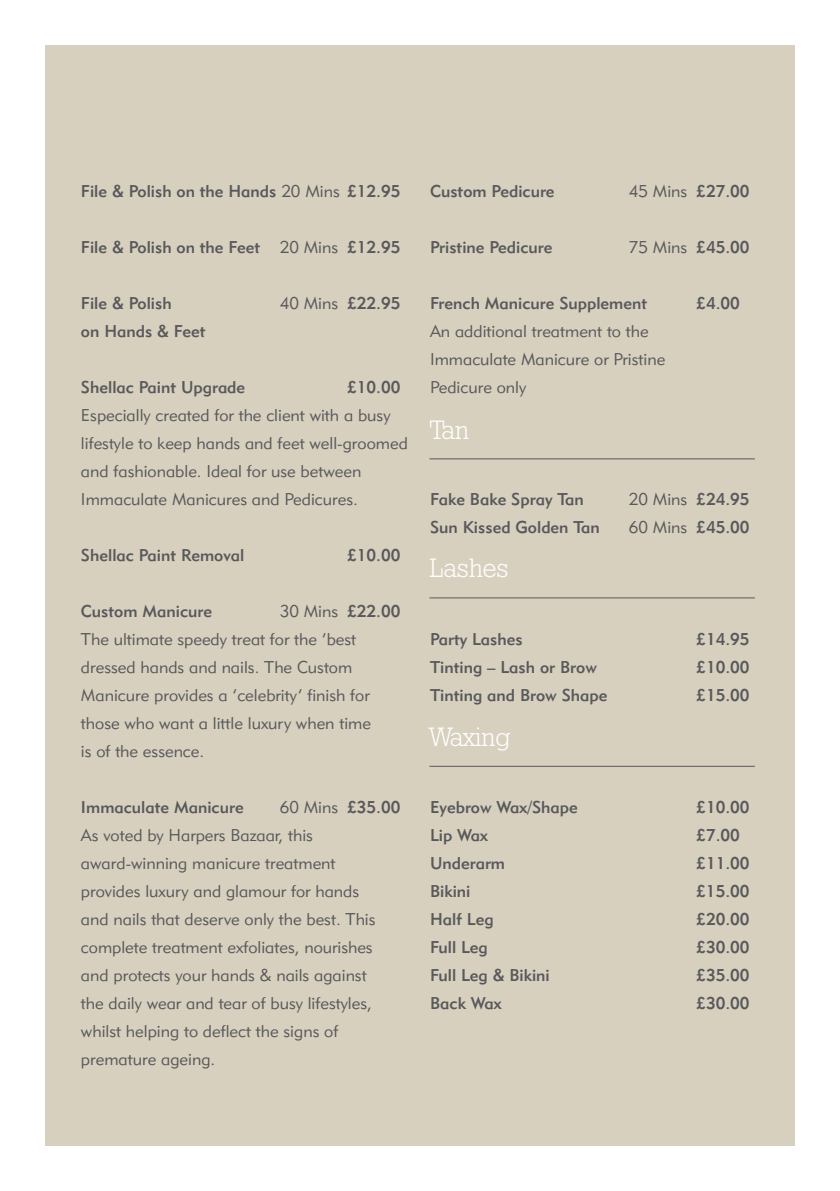
<style>
.page{position:relative;width:840px;height:1191px;background:#fff}
.page>*{position:absolute;margin:0;border:0;box-sizing:border-box;transform-origin:0 0}
.t1{font:26.6px "Geometric Slab 712 BT Light A";color:#fff}
.t2{font:16.8px/28px "Geometric 415 BT Lite A";color:#58595b}
.t3{font:16.8px "Geometric 415 BT Medium A";color:#58595b}
.s1{font-family:"Geometric 415 BT Lite A"}
.s2{font-family:"Geometric 415 BT Medium A"}
</style>
<div class="page">
<div style="left:45px;top:45px;width:749px;height:1100px;background:#d8d0bf"></div>
<hr style="left:429px;top:458px;width:325px;height:1px;background:#58595b">
<hr style="left:429px;top:597px;width:325px;height:1px;background:#58595b">
<hr style="left:429px;top:766px;width:325px;height:1px;background:#58595b">
<p class="t3" style="left:81px;top:180px;width:321px">File &amp; Polish on the Hands <span class="s1">20 Mins</span> £12.95</p>
<p class="t3" style="left:81px;top:236px;width:321px">File &amp; Polish on the Feet <span class="s1">20 Mins</span> £12.95</p>
<p class="t3" style="left:81px;top:292px;width:92px">File &amp; Polish</p>
<p class="t2" style="left:279px;top:288px;width:122px">40 Mins <span class="s2">£22.95</span></p>
<p class="t3" style="left:81px;top:320px;width:126px">on Hands &amp; Feet</p>
<p class="t3" style="left:81px;top:376px;width:166px">Shellac Paint Upgrade</p>
<p class="t3" style="left:347px;top:376px;width:55px">£10.00</p>
<p class="t2" style="left:81px;top:400px;width:328px">Especially created for the client with a busy lifestyle to keep hands and feet well-groomed and fashionable. Ideal for use between Immaculate Manicures and Pedicures.</p>
<p class="t3" style="left:81px;top:544px;width:165px">Shellac Paint Removal</p>
<p class="t3" style="left:347px;top:544px;width:55px">£10.00</p>
<p class="t2" style="left:81px;top:596px;width:321px;text-indent:199px">30 Mins <span class="s2">£22.00<br></span>The ultimate speedy treat for the ‘best dressed hands and nails. The Custom<br>Manicure provides a ‘celebrity’ finish for those who want a little luxury when time<br>is of the essence.</p>
<p class="t3" style="left:81px;top:600px;width:133px">Custom Manicure</p>
<p class="t2" style="left:81px;top:792px;width:321px;text-indent:199px">60 Mins <span class="s2">£35.00<br></span>As voted by Harpers Bazaar, this award-winning manicure treatment<br>provides luxury and glamour for hands<br>and nails that deserve only the best. This complete treatment exfoliates, nourishes and protects your hands &amp; nails against<br>the daily wear and tear of busy lifestyles, whilst helping to deflect the signs of premature ageing.</p>
<p class="t3" style="left:81px;top:796px;width:164px">Immaculate Manicure</p>
<p class="t3" style="left:430px;top:180px;width:126px">Custom Pedicure</p>
<p class="t2" style="left:628px;top:176px;width:122px">45 Mins <span class="s2">£27.00</span></p>
<p class="t3" style="left:430px;top:236px;width:124px">Pristine Pedicure</p>
<p class="t2" style="left:628px;top:232px;width:122px">75 Mins <span class="s2">£45.00</span></p>
<p class="t3" style="left:430px;top:292px;width:218px">French Manicure Supplement</p>
<p class="t3" style="left:696px;top:292px;width:45px">£4.00</p>
<p class="t2" style="left:430px;top:316px;width:236px">An additional treatment to the<br>Immaculate Manicure or Pristine<br>Pedicure only</p>
<h1 class="t1" style="left:429px;top:413px;width:41px">Tan</h1>
<p class="t3" style="left:430px;top:488px;width:155px">Fake Bake Spray Tan</p>
<p class="t2" style="left:628px;top:484px;width:122px">20 Mins <span class="s2">£24.95</span></p>
<p class="t3" style="left:430px;top:516px;width:171px">Sun Kissed Golden Tan</p>
<p class="t2" style="left:628px;top:512px;width:122px">60 Mins <span class="s2">£45.00</span></p>
<h1 class="t1" style="left:429px;top:551px;width:81px">Lashes</h1>
<p class="t3" style="left:430px;top:628px;width:94px">Party Lashes</p>
<p class="t3" style="left:696px;top:628px;width:55px">£14.95</p>
<p class="t3" style="left:430px;top:656px;width:168px">Tinting – Lash or Brow</p>
<p class="t3" style="left:696px;top:656px;width:55px">£10.00</p>
<p class="t3" style="left:430px;top:684px;width:179px">Tinting and Brow Shape</p>
<p class="t3" style="left:696px;top:684px;width:55px">£15.00</p>
<h1 class="t1" style="left:429px;top:720px;width:83px">Waxing</h1>
<p class="t3" style="left:430px;top:796px;width:149px">Eyebrow Wax/Shape</p>
<p class="t3" style="left:696px;top:796px;width:55px">£10.00</p>
<p class="t3" style="left:430px;top:824px;width:59px">Lip Wax</p>
<p class="t3" style="left:696px;top:824px;width:45px">£7.00</p>
<p class="t3" style="left:430px;top:852px;width:77px">Underarm</p>
<p class="t3" style="left:696px;top:852px;width:55px">£11.00</p>
<p class="t3" style="left:430px;top:880px;width:42px">Bikini</p>
<p class="t3" style="left:696px;top:880px;width:55px">£15.00</p>
<p class="t3" style="left:430px;top:908px;width:65px">Half Leg</p>
<p class="t3" style="left:696px;top:908px;width:55px">£20.00</p>
<p class="t3" style="left:430px;top:936px;width:59px">Full Leg</p>
<p class="t3" style="left:696px;top:936px;width:55px">£30.00</p>
<p class="t3" style="left:430px;top:964px;width:121px">Full Leg &amp; Bikini</p>
<p class="t3" style="left:696px;top:964px;width:55px">£35.00</p>
<p class="t3" style="left:430px;top:992px;width:73px">Back Wax</p>
<p class="t3" style="left:696px;top:992px;width:55px">£30.00</p>
</div>
